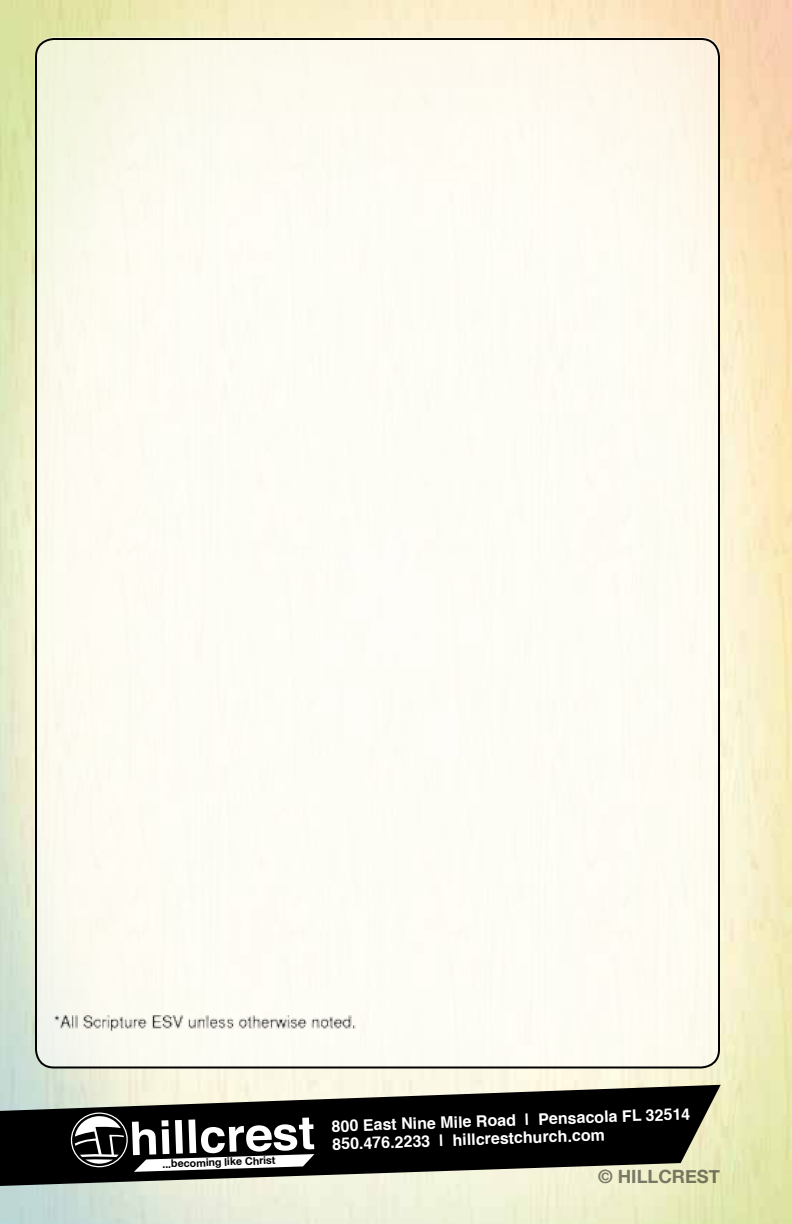
<style>
.page{position:relative;width:792px;height:1224px;background:#fff}
.page>*{position:absolute;margin:0;border:0;box-sizing:border-box;transform-origin:0 0}
.t1{font:700 18.2px "Helvetica Neue";color:#000}
.t2{font:700 16px/17.8px "Helvetica";color:#fff}
.t3{font:700 10.6px "Helvetica Neue";color:#000}
</style>
<div class="page">
<img style="left:0;top:0;width:792px;height:1224px">
<div style="left:36px;top:37px;width:684px;height:1029px;background:#fefcf4;border-radius:18px"></div>
<svg style="left:0;top:1085px;width:721px;height:102px;background:#52524a"></svg>
<svg style="left:71px;top:1112px;width:244px;height:61px"></svg>
<p class="t3" style="left:162px;top:1156px;width:115px;rotate:-2deg">...becoming like Christ</p>
<p class="t2" style="left:331px;top:1118px;width:360px;rotate:-2deg">800 East Nine Mile Road | Pensacola FL 32514<br>850.476.2233 | hillcrestchurch.com</p>
<p class="t1" style="left:598px;top:1162px;width:123px">© HILLCREST</p>
</div>
